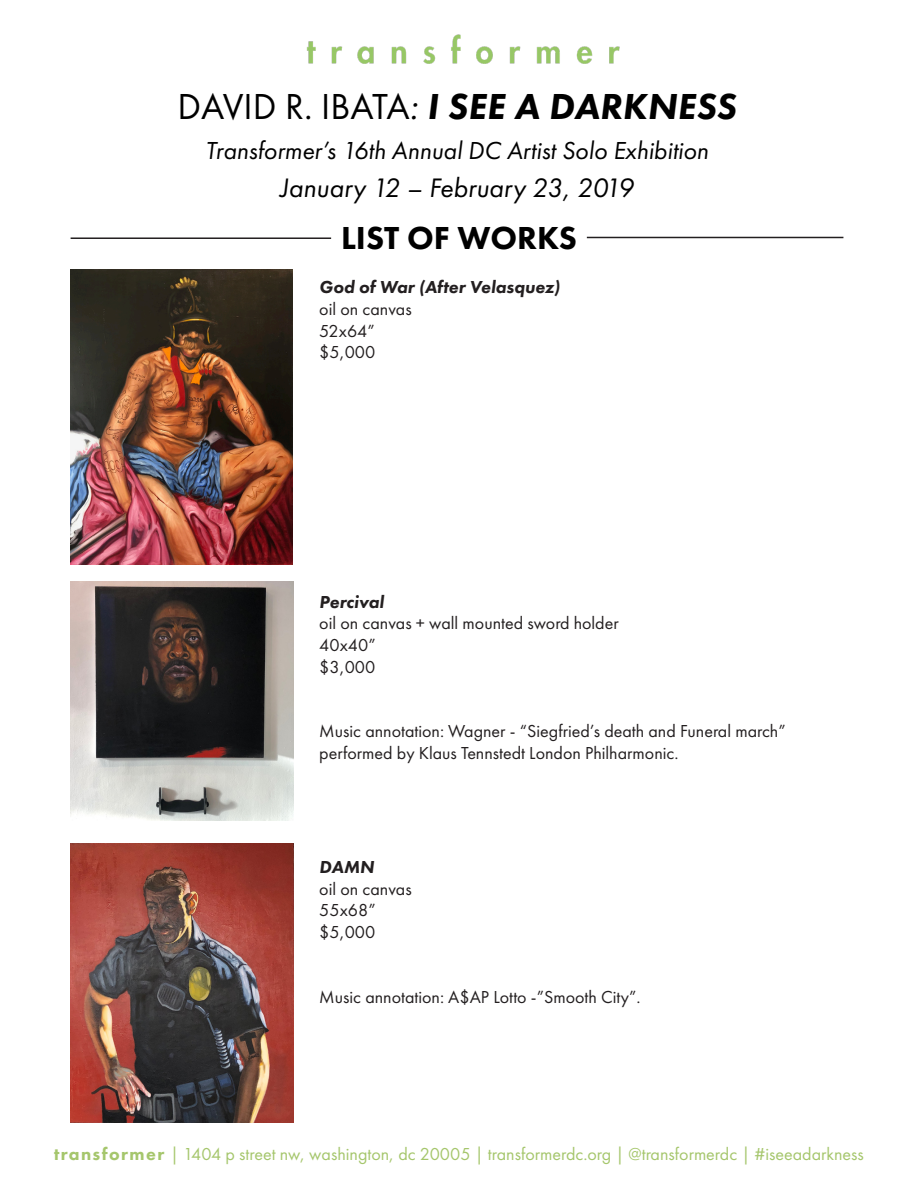
<style>
.page{position:relative;width:918px;height:1188px;background:#fff}
.page>*{position:absolute;margin:0;border:0;box-sizing:border-box;transform-origin:0 0}
.t1{font:italic 800 37.5px "Futura PT";color:#000}
.t2{font:800 33px "Futura PT";color:#000}
.t3{font:italic 27.75px "Futura PT";color:#000}
.t4{font:italic 25.5px "Futura PT";color:#000}
.t5{font:18px/21.6px "Futura PT";color:#231f20}
.t6{font:18px "Futura PT";color:#a5c66c}
.t7{font:italic 800 18px "Futura PT";color:#231f20}
.s1{font-weight:400;font-style:normal}
.s2{font-weight:400}
.s3{font-weight:800}
</style>
<div class="page">
<img style="left:306px;top:34px;width:314px;height:30px">
<img style="left:71px;top:270px;width:222px;height:294px">
<img style="left:71px;top:581px;width:223px;height:239px">
<img style="left:71px;top:844px;width:223px;height:279px">
<hr style="left:71px;top:237px;width:260px;height:2px;background:#231f20">
<hr style="left:587px;top:237px;width:256px;height:1px;background:#231f20">
<p class="t1" style="left:178px;top:83px;width:560px"><span class="s1">DAVID R. IBATA</span><span class="s2">:</span> I SEE A DARKNESS</p>
<p class="t4" style="left:205px;top:136px;width:505px">Transformer’s 16th Annual DC Artist Solo Exhibition</p>
<p class="t3" style="left:280px;top:171px;width:355px">January 12 – February 23, 2019</p>
<p class="t2" style="left:341px;top:218px;width:237px">LIST OF WORKS</p>
<p class="t7" style="left:319px;top:276px;width:242px">God of War (After Velasquez)</p>
<p class="t5" style="left:319px;top:298px;width:94px">oil on canvas</p>
<p class="t5" style="left:319px;top:320px;width:57px">52x64”</p>
<p class="t5" style="left:319px;top:341px;width:58px">$5,000</p>
<p class="t7" style="left:319px;top:591px;width:66px">Percival</p>
<p class="t5" style="left:319px;top:612px;width:301px">oil on canvas + wall mounted sword holder</p>
<p class="t5" style="left:319px;top:634px;width:58px">40x40”</p>
<p class="t5" style="left:319px;top:656px;width:58px">$3,000</p>
<p class="t5" style="left:319px;top:720px;width:468px">Music annotation: Wagner - “Siegfried’s death and Funeral march” performed by Klaus Tennstedt London Philharmonic.</p>
<p class="t7" style="left:319px;top:856px;width:56px">DAMN</p>
<p class="t5" style="left:319px;top:878px;width:94px">oil on canvas</p>
<p class="t5" style="left:319px;top:900px;width:58px">55x68”</p>
<p class="t5" style="left:319px;top:921px;width:58px">$5,000</p>
<p class="t5" style="left:319px;top:986px;width:323px">Music annotation: A$AP Lotto -”Smooth City”.</p>
<p class="t6" style="left:54px;top:1143px;width:811px"><span class="s3">transformer</span> | 1404 p street nw, washington, dc 20005 | transformerdc.org | @transformerdc | #iseeadarkness</p>
</div>
